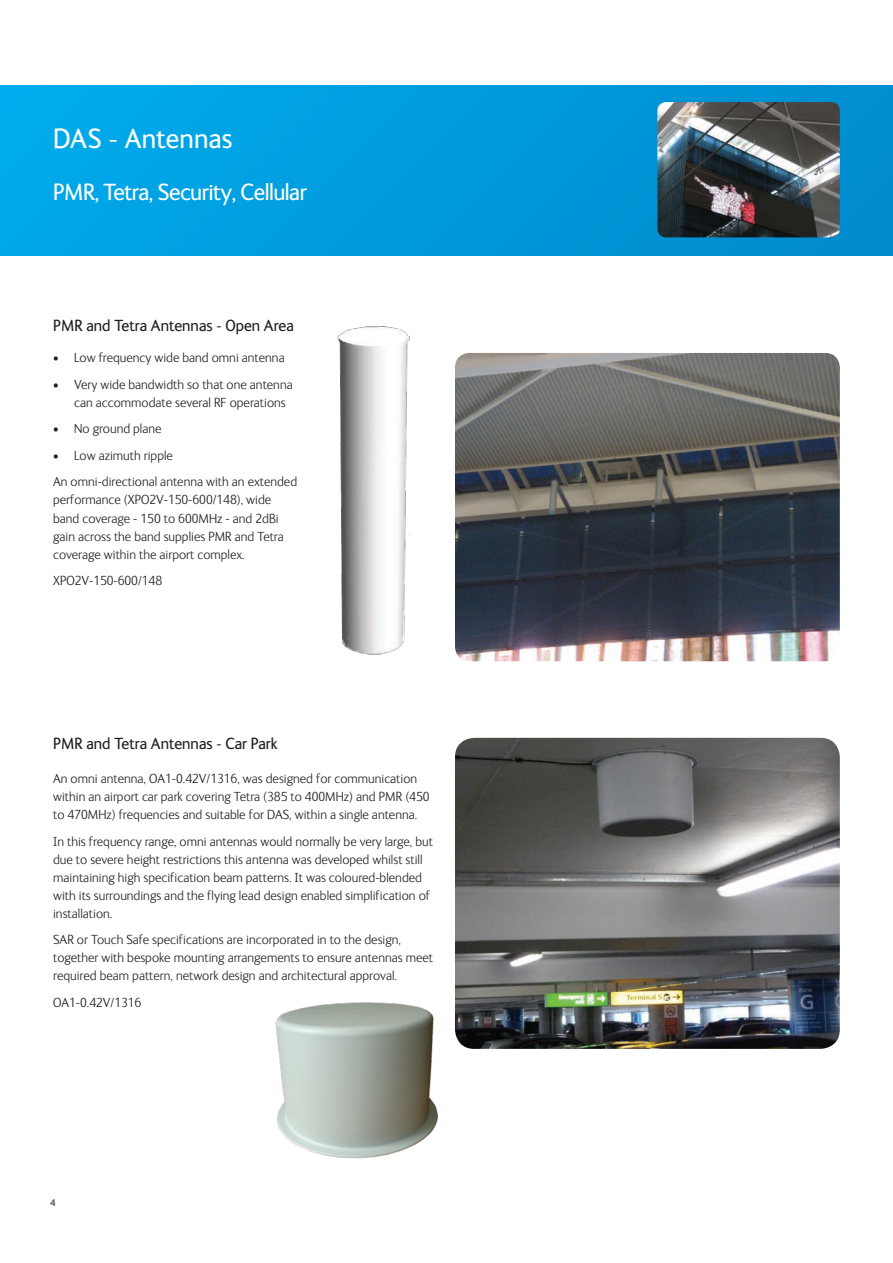
<style>
.page{position:relative;width:893px;height:1263px;background:#fff}
.page>*{position:absolute;margin:0;border:0;box-sizing:border-box;transform-origin:0 0}
._00-Main_Page_Title{font:28.5px "FS Ingrid";letter-spacing:.005em;color:#fff}
._00-Main_Page_Title-2{font:24px "FS Ingrid";letter-spacing:-.02em;color:#fff}
.Body{font:16.5px "FS Ingrid";color:#231f20}
.Body-2{font:300 13.5px/18px "FS Ingrid";color:#231f20}
.Body_Indent{font:300 13.5px/18px "FS Ingrid";color:#231f20}
.t1{font:700 9.75px "FS Ingrid";color:#57585a}
</style>
<div class="page">
<div style="left:0;top:85px;width:893px;height:170px;background:linear-gradient(to right,#00aaeb,#018acb)"></div>
<img style="left:455px;top:738px;width:385px;height:311px">
<img style="left:275px;top:1002px;width:163px;height:157px">
<img style="left:455px;top:353px;width:385px;height:308px">
<img style="left:337px;top:326px;width:73px;height:329px">
<img style="left:657px;top:102px;width:183px;height:135px">
<p class="_00-Main_Page_Title" style="left:53px;top:123px;width:181px">DAS - Antennas</p>
<p class="_00-Main_Page_Title-2" style="left:53px;top:179px;width:255px">PMR, Tetra, Security, Cellular</p>
<p class="Body" style="left:53px;top:316px;width:242px">PMR and Tetra Antennas - Open Area</p>
<p class="Body_Indent" style="left:53px;top:349px;width:233px">• Low frequency wide band omni antenna</p>
<p class="Body_Indent" style="left:74px;top:376px;width:220px;text-indent:-21px">• Very wide bandwidth so that one antenna can accommodate several RF operations</p>
<p class="Body_Indent" style="left:53px;top:420px;width:110px">• No ground plane</p>
<p class="Body_Indent" style="left:53px;top:447px;width:121px">• Low azimuth ripple</p>
<p class="Body-2" style="left:53px;top:473px;width:245px">An omni-directional antenna with an extended performance (XPO2V-150-600/148), wide band coverage - 150 to 600MHz - and 2dBi gain across the band supplies PMR and Tetra coverage within the airport complex.</p>
<p class="Body-2" style="left:53px;top:572px;width:110px">XPO2V-150-600/148</p>
<p class="Body" style="left:53px;top:735px;width:226px">PMR and Tetra Antennas - Car Park</p>
<p class="Body-2" style="left:53px;top:770px;width:378px">An omni antenna, OA1-0.42V/1316, was designed for communication within an airport car park covering Tetra (385 to 400MHz) and PMR (450 to 470MHz) frequencies and suitable for DAS, within a single antenna.</p>
<p class="Body-2" style="left:53px;top:833px;width:381px">In this frequency range, omni antennas would normally be very large, but due to severe height restrictions this antenna was developed whilst still maintaining high specification beam patterns. It was coloured-blended with its surroundings and the flying lead design enabled simplification of installation.</p>
<p class="Body-2" style="left:53px;top:931px;width:381px">SAR or Touch Safe specifications are incorporated in to the design, together with bespoke mounting arrangements to ensure antennas meet required beam pattern, network design and architectural approval.</p>
<p class="Body-2" style="left:53px;top:994px;width:90px">OA1-0.42V/1316</p>
<p class="t1" style="left:50px;top:1197px;width:7px">4</p>
</div>
